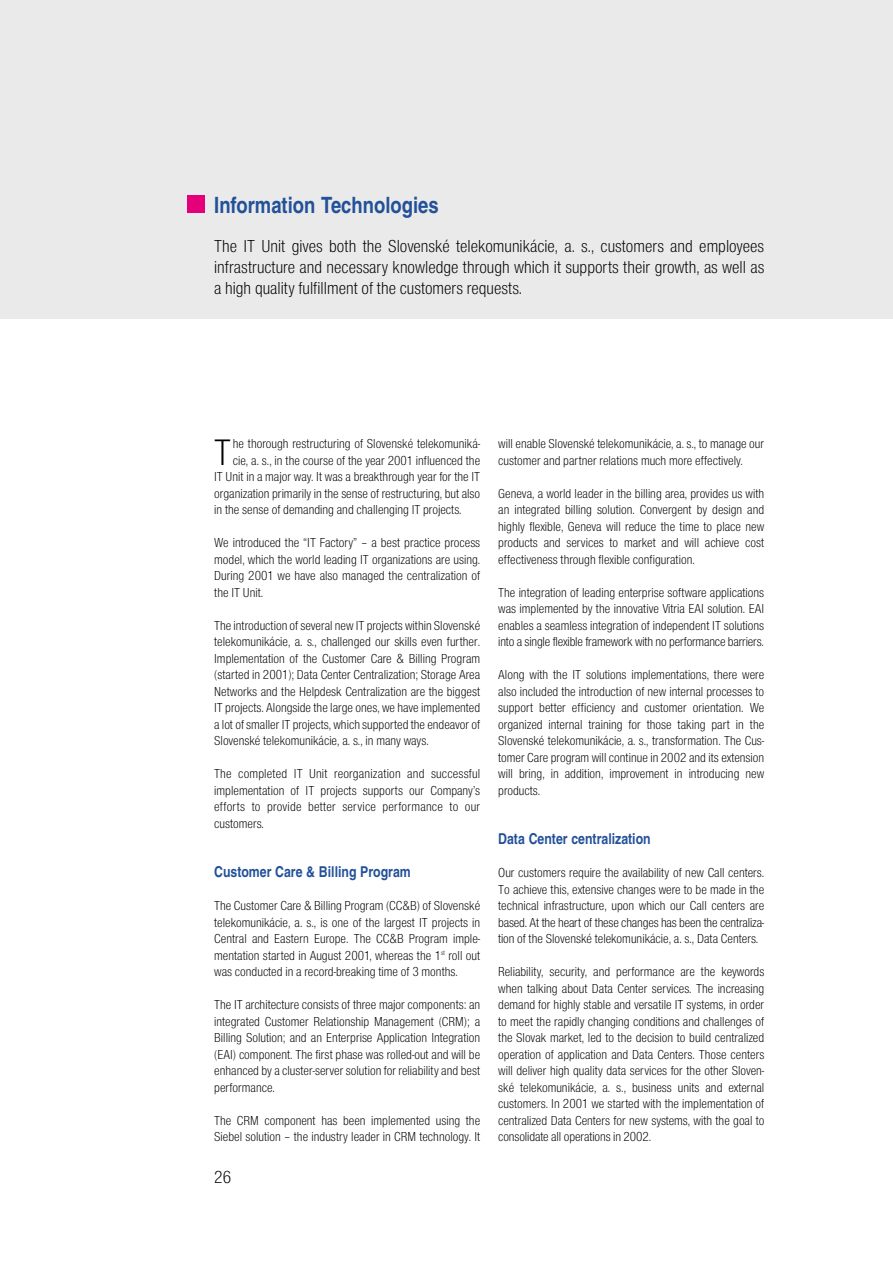
<style>
.page{position:relative;width:893px;height:1263px;background:#fff}
.page>*{position:absolute;margin:0;border:0;box-sizing:border-box;transform-origin:0 0}
.t1{font:38.25px "Nimbus San DCE Lig Con";color:#000}
.t2{font:22.5px "Nimbus San LCE Bol Con";color:#235199}
.t3{font:18px/21px "Nimbus San DCE Lig Con";color:#000;text-align:justify}
.t4{font:15px "Nimbus San LCE Bol Con";color:#235199}
.t5{font:13.5px/16.5px "Nimbus San DCE Lig Con";color:#000;text-align:justify}
</style>
<div class="page">
<div style="left:0;top:0;width:892px;height:319px;background:#eaeaea"></div>
<div style="left:187px;top:196px;width:17px;height:17px;background:#e3007a"></div>
<h2 class="t2" style="left:214px;top:197px;width:226px">Information Technologies</h2>
<h3 class="t3" style="left:214px;top:237px;width:551px">The IT Unit gives both the Slovenské telekomunikácie, a. s., customers and employees infrastructure and necessary knowledge through which it supports their growth, as well as a high quality fulfillment of the customers requests.</h3>
<h1 class="t1" style="left:214px;top:437px;width:18px">T</h1>
<p class="t5" style="left:233px;top:437px;width:249px">he thorough restructuring of Slovenské telekomuniká-</p>
<p class="t5" style="left:233px;top:453px;width:249px">cie, a. s., in the course of the year 2001 influenced the</p>
<p class="t5" style="left:214px;top:470px;width:267px">IT Unit in a major way. It was a breakthrough year for the IT</p>
<p class="t5" style="left:214px;top:486px;width:267px">organization primarily in the sense of restructuring, but also</p>
<p class="t5" style="left:214px;top:503px;width:249px">in the sense of demanding and challenging IT projects.</p>
<p class="t5" style="left:214px;top:536px;width:267px">We introduced the “IT Factory” – a best practice process model, which the world leading IT organizations are using.<br>During 2001 we have also managed the centralization of the IT Unit.</p>
<p class="t5" style="left:214px;top:618px;width:267px">The introduction of several new IT projects within Slovenské telekomunikácie, a. s., challenged our skills even further.<br>Implementation of the Customer Care &amp; Billing Program (started in 2001); Data Center Centralization; Storage Area Networks and the Helpdesk Centralization are the biggest IT projects. Alongside the large ones, we have implemented a lot of smaller IT projects, which supported the endeavor of Slovenské telekomunikácie, a. s., in many ways.</p>
<p class="t5" style="left:214px;top:767px;width:267px">The completed IT Unit reorganization and successful implementation of IT projects supports our Company’s efforts to provide better service performance to our customers.</p>
<p class="t4" style="left:214px;top:866px;width:198px">Customer Care &amp; Billing Program</p>
<p class="t5" style="left:214px;top:899px;width:267px">The Customer Care &amp; Billing Program (CC&amp;B) of Slovenské telekomunikácie, a. s., is one of the largest IT projects in Central and Eastern Europe. The CC&amp;B Program imple&shy;mentation started in August 2001, whereas the 1<sup>st</sup> roll out was conducted in a record-breaking time of 3 months.</p>
<p class="t5" style="left:214px;top:998px;width:267px">The IT architecture consists of three major components: an integrated Customer Relationship Management (CRM); a Billing Solution; and an Enterprise Application Integration (EAI) component. The first phase was rolled-out and will be enhanced by a cluster-server solution for reliability and best performance.</p>
<p class="t5" style="left:214px;top:1113px;width:267px">The CRM component has been implemented using the<br>Siebel solution – the industry leader in CRM technology. It</p>
<h3 class="t3" style="left:214px;top:1168px;width:19px">26</h3>
<p class="t5" style="left:498px;top:437px;width:267px">will enable Slovenské telekomunikácie, a. s., to manage our customer and partner relations much more effectively.</p>
<p class="t5" style="left:498px;top:486px;width:267px">Geneva, a world leader in the billing area, provides us with an integrated billing solution. Convergent by design and highly flexible, Geneva will reduce the time to place new products and services to market and will achieve cost effectiveness through flexible configuration.</p>
<p class="t5" style="left:498px;top:585px;width:267px">The integration of leading enterprise software applications was implemented by the innovative Vitria EAI solution. EAI enables a seamless integration of independent IT solutions into a single flexible framework with no performance barriers.</p>
<p class="t5" style="left:498px;top:668px;width:267px">Along with the IT solutions implementations, there were also included the introduction of new internal processes to support better efficiency and customer orientation. We organized internal training for those taking part in the Slovenské telekomunikácie, a. s., transformation. The Cus&shy;tomer Care program will continue in 2002 and its extension will bring, in addition, improvement in introducing new products.</p>
<p class="t4" style="left:498px;top:833px;width:154px">Data Center centralization</p>
<p class="t5" style="left:498px;top:866px;width:267px">Our customers require the availability of new Call centers.<br>To achieve this, extensive changes were to be made in the technical infrastructure, upon which our Call centers are based. At the heart of these changes has been the centraliza&shy;tion of the Slovenské telekomunikácie, a. s., Data Centers.</p>
<p class="t5" style="left:498px;top:965px;width:267px">Reliability, security, and performance are the keywords when talking about Data Center services. The increasing demand for highly stable and versatile IT systems, in order to meet the rapidly changing conditions and challenges of the Slovak market, led to the decision to build centralized operation of application and Data Centers. Those centers will deliver high quality data services for the other Sloven&shy;ské telekomunikácie, a. s., business units and external customers. In 2001 we started with the implementation of centralized Data Centers for new systems, with the goal to consolidate all operations in 2002.</p>
</div>
